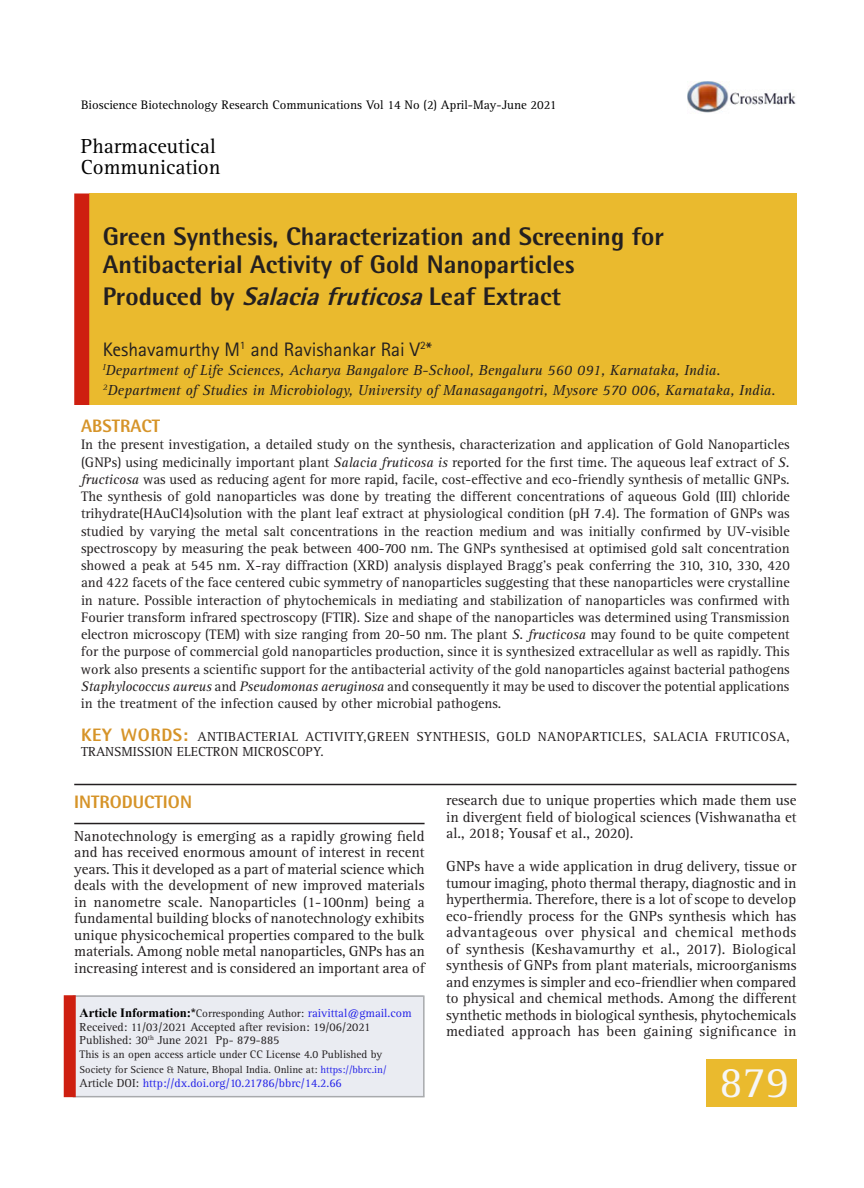
<style>
.page{position:relative;width:864px;height:1188px;background:#fff}
.page>*{position:absolute;margin:0;border:0;box-sizing:border-box;transform-origin:0 0}
.Body_text{font:45px "Rotis Serif Std";color:#f6f6f7}
.Body_text-2{font:800 25.5px/28.5px "Rotis Semi Sans Std";color:#231f20}
.Body_text-3{font:21px "Rotis Serif Std";color:#000}
.Body_text-4{font:19.5px "Rotis Sans Serif Std";color:#231f20}
.Body_text-5{font:800 18px "Rotis Semi Sans Std";color:#d69429}
.Body_text-6{font:15px/16.5px "Rotis Serif Std";color:#231f20;text-align:justify}
.Body_text-7{font:italic 15px "Rotis Serif Std";color:#231f20}
.Body_text-8{font:14.25px/17.2px "Rotis Serif Std";color:#231f20;text-align:justify}
.Body_text-9{font:13.5px "Rotis Serif Std";letter-spacing:.03em;color:#231f20}
.Body_text-10{font:12.75px "Rotis Serif Std";color:#000}
.Body_text-11{font:12px "Rotis Serif Std";color:#231f20}
.Body_text-12{font:12px "Rotis Serif Std";color:#2321e8}
.Body_text-13{font:11.25px "Rotis Serif Std";color:#231f20}
.Body_text-14{font:10.5px "Rotis Serif Std";color:#231f20}
.s1{font-style:italic}
.s2{font-family:"Rotis Semi Sans Std";font-weight:800;font-size:18px;color:#d69429}
.s3{font-family:"Times New Roman";font-weight:700;font-size:12.75px;color:#000}
.s4{font-family:"Arial";font-weight:700;font-size:12px}
.s5{font-size:12px;color:#2321e8}
.s6{color:#2321e8}
.s7{color:#231f20}
</style>
<div class="page">
<hr style="left:74px;top:784px;width:722px;height:1px;background:#231f20">
<hr style="left:74px;top:823px;width:351px;height:1px;background:#231f20">
<div style="left:706px;top:1060px;width:90px;height:47px;background:#eaba2e"></div>
<div style="left:73px;top:996px;width:350px;height:101px;background:#eaecf2"></div>
<hr style="left:423px;top:995px;width:2px;height:101px;background:#a8aaad">
<hr style="left:73px;top:995px;width:350px;height:2px;background:#a8aaad">
<hr style="left:73px;top:1096px;width:352px;height:1px;background:#a8aaad">
<div style="left:64px;top:995px;width:12px;height:102px;background:#ce1f10"></div>
<img style="left:687px;top:81px;width:109px;height:32px">
<div style="left:89px;top:194px;width:707px;height:211px;background:#eaba2e"></div>
<div style="left:74px;top:193px;width:15px;height:212px;background:#ce1f10"></div>
<p class="Body_text-10" style="left:81px;top:97px;width:477px">Bioscience Biotechnology Research Communications Vol 14 No (2) April-May-June 2021</p>
<p class="Body_text-3" style="left:81px;top:134px;width:137px">Pharmaceutical</p>
<p class="Body_text-3" style="left:81px;top:155px;width:141px">Communication</p>
<p class="Body_text-2" style="left:103px;top:221px;width:563px">Green Synthesis, Characterization and Screening for<br>Antibacterial Activity of Gold Nanoparticles</p>
<p class="Body_text-2" style="left:103px;top:282px;width:460px">Produced by <span class="s1">Salaciafruticosa</span>Leaf Extract</p>
<p class="Body_text-4" style="left:103px;top:338px;width:331px">Keshavamurthy M<sup>1</sup> and Ravishankar Rai V<sup>2</sup>*</p>
<p class="Body_text-7" style="left:103px;top:362px;width:619px"><sup>I</sup>Department of Life Sciences, Acharya Bangalore B-School, Bengaluru 560 091, Karnataka, India.</p>
<p class="Body_text-7" style="left:103px;top:381px;width:674px"><sup>2</sup>Department of Studies in Microbiology, University of Manasagangotri, Mysore 570 006, Karnataka, India.</p>
<p class="Body_text-5" style="left:81px;top:414px;width:81px">ABSTRACT</p>
<p class="Body_text-8" style="left:81px;top:436px;width:710px">In the present investigation, a detailed study on the synthesis, characterization and application of Gold Nanoparticles (GNPs) using medicinally important plant <span class="s1">Salacia fruticosa is</span> reported for the first time. The aqueous leaf extract of <span class="s1">S. fructicosa</span> was used as reducing agent for more rapid, facile, cost-effective and eco-friendly synthesis of metallic GNPs.<br>The synthesis of gold nanoparticles was done by treating the different concentrations of aqueous Gold (III) chloride trihydrate(HAuCl4)solution with the plant leaf extract at physiological condition (pH 7.4). The formation of GNPs was studied by varying the metal salt concentrations in the reaction medium and was initially confirmed by UV-visible spectroscopy by measuring the peak between 400-700 nm. The GNPs synthesised at optimised gold salt concentration showed a peak at 545 nm. X-ray diffraction (XRD) analysis displayed Bragg’s peak conferring the 310, 310, 330, 420 and 422 facets of the face centered cubic symmetry of nanoparticles suggesting that these nanoparticles were crystalline in nature. Possible interaction of phytochemicals in mediating and stabilization of nanoparticles was confirmed with Fourier transform infrared spectroscopy (FTIR). Size and shape of the nanoparticles was determined using Transmission electron microscopy (TEM) with size ranging from 20-50 nm. The plant <span class="s1">S. fructicosa</span> may found to be quite competent for the purpose of commercial gold nanoparticles production, since it is synthesized extracellular as well as rapidly. This work also presents a scientific support for the antibacterial activity of the gold nanoparticles against bacterial pathogens <span class="s1">Staphylococcus aureus</span> and <span class="s1">Pseudomonas aeruginosa</span> and consequently it may be used to discover the potential applications in the treatment of the infection caused by other microbial pathogens.</p>
<p class="Body_text-9" style="left:81px;top:729px;width:126px"><span class="s2">KEY WORDS:</span> antibacteria</p>
<p class="Body_text-9" style="left:292px;top:729px;width:22px">l activit</p>
<p class="Body_text-9" style="left:356px;top:729px;width:21px">y,green</p>
<p class="Body_text-9" style="left:416px;top:729px;width:25px">synthesis</p>
<p class="Body_text-9" style="left:487px;top:729px;width:62px">, gold nan</p>
<p class="Body_text-9" style="left:566px;top:729px;width:18px">opartic</p>
<p class="Body_text-9" style="left:620px;top:729px;width:66px">les , Salacia</p>
<p class="Body_text-9" style="left:715px;top:729px;width:9px">frutic</p>
<p class="Body_text-9" style="left:760px;top:729px;width:31px">osa,</p>
<p class="Body_text-9" style="left:81px;top:744px;width:9px">transmissi</p>
<p class="Body_text-9" style="left:155px;top:744px;width:44px">on electr</p>
<p class="Body_text-9" style="left:221px;top:744px;width:31px">on micr</p>
<p class="Body_text-9" style="left:273px;top:744px;width:52px">osc opy.</p>
<p class="Body_text-5" style="left:74px;top:790px;width:119px">INTRODUCTION</p>
<p class="Body_text-6" style="left:74px;top:828px;width:352px">Nanotechnology is emerging as a rapidly growing field and has received enormous amount of interest in recent years. This it developed as a part of material science which deals with the development of new improved materials in nanometre scale. Nanoparticles (1-100nm) being a fundamental building blocks of nanotechnology exhibits unique physicochemical properties compared to the bulk materials. Among noble metal nanoparticles, GNPs has an increasing interest and is considered an important area of</p>
<p class="Body_text-6" style="left:446px;top:793px;width:352px">research due to unique properties which made them use in divergent field of biological sciences (Vishwanatha et al., 2018; Yousaf et al., 2020).</p>
<p class="Body_text-6" style="left:446px;top:859px;width:352px">GNPs have a wide application in drug delivery, tissue or tumour imaging, photo thermal therapy, diagnostic and in hyperthermia. Therefore, there is a lot of scope to develop eco-friendly process for the GNPs synthesis which has advantageous over physical and chemical methods of synthesis (Keshavamurthy et al., 2017). Biological synthesis of GNPs from plant materials, microorganisms and enzymes is simpler and eco-friendlier when compared to physical and chemical methods. Among the different synthetic methods in biological synthesis, phytochemicals mediated approach has been gaining significance in</p>
<p class="Body_text" style="left:719px;top:1056px;width:72px">879</p>
<p class="Body_text-13" style="left:80px;top:1007px;width:334px"><span class="s3">Article Information:</span><span class="s4">*</span>Corresponding Author: <span class="s5">raivittal@gmail.com</span></p>
<p class="Body_text-11" style="left:80px;top:1020px;width:292px">Received: 11/03/2021 Accepted after revision: 19/06/2021</p>
<p class="Body_text-11" style="left:80px;top:1033px;width:201px">Published: 30<sup>th</sup> June 2021 Pp- 879-885</p>
<p class="Body_text-13" style="left:80px;top:1048px;width:305px">This is an open access article under CC License 4.0 Published by</p>
<p class="Body_text-14" style="left:80px;top:1063px;width:309px">Society for Science &amp; Nature, Bhopal India. Online at: <span class="s6">https://bbrc.in/</span></p>
<p class="Body_text-12" style="left:80px;top:1076px;width:264px"><span class="s7">Article DOI:</span> http://dx.doi.org/10.21786/bbrc/14.2.66</p>
</div>
